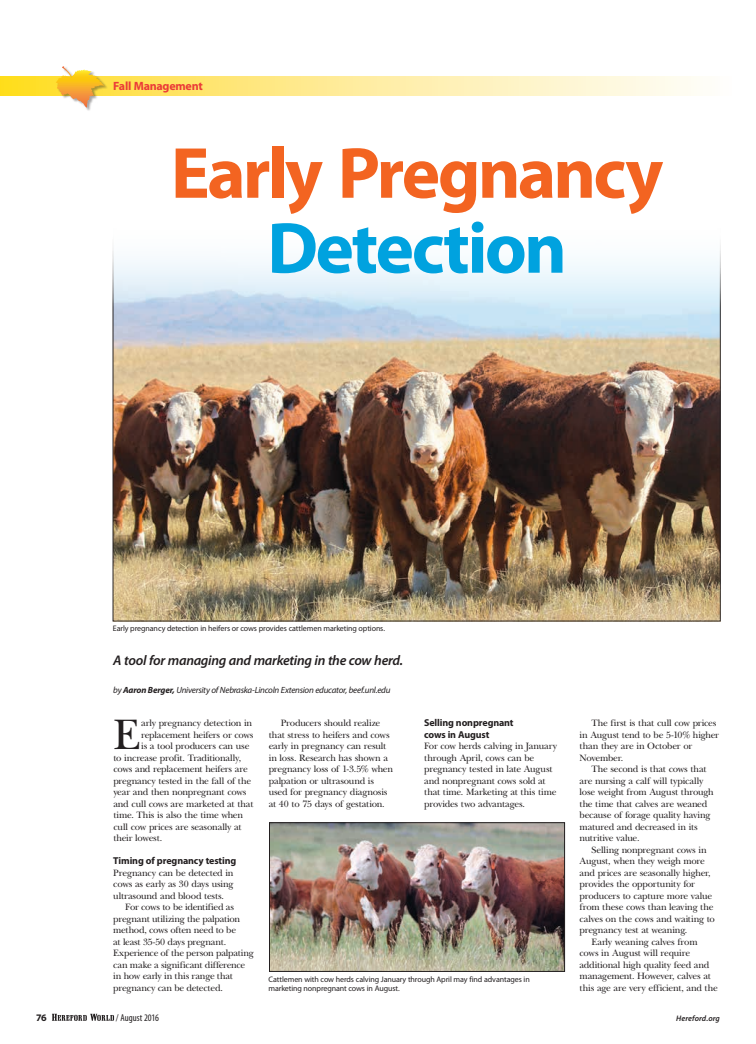
<style>
.page{position:relative;width:756px;height:1044px;background:#fff}
.page>*{position:absolute;margin:0;border:0;box-sizing:border-box;transform-origin:0 0}
.t1{font:700 73px "Myriad Pro";letter-spacing:-.04em;color:#f36421}
.t2{font:700 73px "Myriad Pro";letter-spacing:-.035em;color:#00a2df}
.t3{font:43.9px "New Baskerville";color:#231f20}
.t4{font:italic 600 14px "Myriad Pro";letter-spacing:-.025em;color:#231f20}
.t5{font:700 12px "Myriad Pro";letter-spacing:-.025em;color:#eb3b38}
.t6{font:700 10px/11.5px "Myriad Pro";letter-spacing:-.015em;color:#231f20}
.t7{font:condensed 10px "Myriad Pro";color:#231f20}
.t8{font:9.5px/11.5px "New Baskerville";letter-spacing:-.02em;color:#231f20}
.t9{font:italic 9px "Myriad Pro";letter-spacing:-.025em;color:#231f20}
.t10{font:8px/9px "Myriad Pro";letter-spacing:-.01em;color:#231f20}
.t11{font:italic 600 8px "Myriad Pro";letter-spacing:.015em;color:#231f20}
.s1{font-weight:700}
</style>
<div class="page">
<img style="left:115px;top:259px;width:603px;height:360px">
<svg style="left:0;top:77px;width:697px;height:19px;background:#feec9a"></svg>
<div style="left:56px;top:70px;width:52px;height:42px;background:#231f20;opacity:.4"></div>
<svg style="left:56px;top:66px;width:49px;height:42px"></svg>
<img style="left:271px;top:825px;width:292px;height:145px">
<div style="left:269px;top:823px;width:296px;height:149px;border:1px solid #231f20"></div>
<svg style="left:52px;top:1014px;width:62px;height:7px"></svg>
<p class="t5" style="left:113px;top:79px;width:91px">Fall Management</p>
<h1 class="t1" style="left:171px;top:132px;width:494px">Early Pregnancy</h1>
<h1 class="t2" style="left:267px;top:207px;width:301px">Detection</h1>
<p class="t10" style="left:113px;top:624px;width:274px">Early pregnancy detection in heifers or cows provides cattlemen marketing options.</p>
<h3 class="t4" style="left:113px;top:652px;width:291px">A tool for managing and marketing in the cow herd.</h3>
<p class="t9" style="left:113px;top:685px;width:279px">by <span class="s1">Aaron Berger,</span> University of Nebraska-Lincoln Extension educator, beef.unl.edu</p>
<h2 class="t3" style="left:113px;top:709px;width:29px">E</h2>
<p class="t8" style="left:141px;top:717px;width:113px">arly pregnancy detection in</p>
<p class="t8" style="left:269px;top:717px;width:126px;text-indent:12px">Producers should realize that stress to heifers and cows early in pregnancy can result in loss. Research has shown a pregnancy loss of 1-3.5% when palpation or ultrasound is used for pregnancy diagnosis at 40 to 75 days of gestation.</p>
<p class="t6" style="left:424px;top:717px;width:91px">Selling nonpregnant cows in August</p>
<p class="t8" style="left:141px;top:729px;width:114px">replacement heifers or cows</p>
<p class="t8" style="left:141px;top:740px;width:110px">is a tool producers can use</p>
<p class="t8" style="left:113px;top:752px;width:129px">to increase profit. Traditionally,</p>
<p class="t8" style="left:113px;top:763px;width:136px">cows and replacement heifers are</p>
<p class="t8" style="left:113px;top:775px;width:139px">pregnancy tested in the fall of the</p>
<p class="t8" style="left:113px;top:786px;width:135px">year and then nonpregnant cows</p>
<p class="t8" style="left:113px;top:798px;width:142px">and cull cows are marketed at that</p>
<p class="t8" style="left:113px;top:809px;width:131px">time. This is also the time when</p>
<p class="t8" style="left:113px;top:821px;width:130px">cull cow prices are seasonally at</p>
<p class="t8" style="left:113px;top:832px;width:50px">their lowest.</p>
<p class="t6" style="left:113px;top:855px;width:124px">Timing of pregnancy testing</p>
<p class="t8" style="left:113px;top:867px;width:122px">Pregnancy can be detected in</p>
<p class="t8" style="left:113px;top:878px;width:122px">cows as early as 30 days using</p>
<p class="t8" style="left:113px;top:890px;width:112px">ultrasound and blood tests.</p>
<p class="t8" style="left:125px;top:901px;width:110px">For cows to be identified as</p>
<p class="t8" style="left:113px;top:913px;width:128px">pregnant utilizing the palpation</p>
<p class="t8" style="left:113px;top:924px;width:124px">method, cows often need to be</p>
<p class="t8" style="left:113px;top:936px;width:114px">at least 35-50 days pregnant.</p>
<p class="t8" style="left:113px;top:947px;width:142px">Experience of the person palpating</p>
<p class="t8" style="left:113px;top:959px;width:133px">can make a significant difference</p>
<p class="t8" style="left:113px;top:970px;width:121px">in how early in this range that</p>
<p class="t8" style="left:113px;top:982px;width:111px">pregnancy can be detected.</p>
<p class="t8" style="left:424px;top:740px;width:135px">For cow herds calving in January through April, cows can be pregnancy tested in late August and nonpregnant cows sold at that time. Marketing at this time provides two advantages.</p>
<p class="t10" style="left:269px;top:975px;width:263px">Cattlemen with cow herds calving January through April may find advantages in marketing nonpregnant cows in August.</p>
<p class="t8" style="left:580px;top:717px;width:141px;text-indent:12px">The first is that cull cow prices in August tend to be 5-10% higher than they are in October or<br>November.</p>
<p class="t8" style="left:580px;top:763px;width:136px;text-indent:12px">The second is that cows that are nursing a calf will typically lose weight from August through the time that calves are weaned because of forage quality having matured and decreased in its nutritive value.</p>
<p class="t8" style="left:592px;top:844px;width:117px">Selling nonpregnant cows in</p>
<p class="t8" style="left:580px;top:855px;width:127px">August, when they weigh more</p>
<p class="t8" style="left:580px;top:867px;width:133px">and prices are seasonally higher,</p>
<p class="t8" style="left:580px;top:878px;width:117px">provides the opportunity for</p>
<p class="t8" style="left:580px;top:890px;width:134px">producers to capture more value</p>
<p class="t8" style="left:580px;top:901px;width:135px">from these cows than leaving the</p>
<p class="t8" style="left:580px;top:913px;width:137px">calves on the cows and waiting to</p>
<p class="t8" style="left:580px;top:924px;width:109px">pregnancy test at weaning.</p>
<p class="t8" style="left:592px;top:936px;width:107px">Early weaning calves from</p>
<p class="t8" style="left:580px;top:947px;width:112px">cows in August will require</p>
<p class="t8" style="left:580px;top:959px;width:131px">additional high quality feed and</p>
<p class="t8" style="left:580px;top:970px;width:133px">management. However, calves at</p>
<p class="t8" style="left:580px;top:982px;width:140px">this age are very efficient, and the</p>
<p class="t6" style="left:36px;top:1012px;width:12px">76</p>
<p class="t7" style="left:116px;top:1012px;width:45px">/ August 2016</p>
<p class="t11" style="left:676px;top:1014px;width:45px">Hereford.org</p>
</div>
